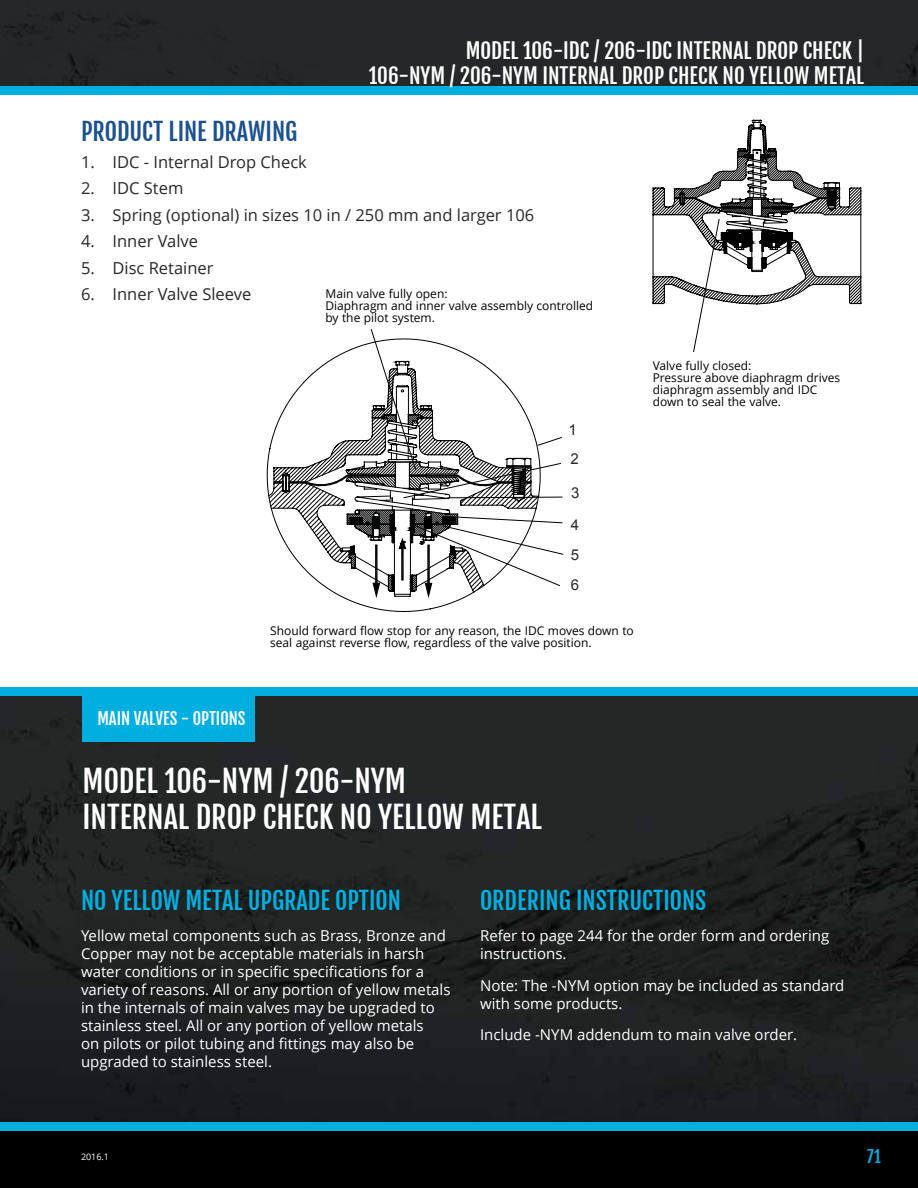
<style>
.page{position:relative;width:918px;height:1188px;background:#fff}
.page>*{position:absolute;margin:0;border:0;box-sizing:border-box;transform-origin:0 0}
.t1{font:30px/36px "Fjalla One";color:#fff}
.t2{font:24px "Fjalla One";color:#00aedf}
.t3{font:24px "Fjalla One";color:#1d508e}
.t4{font:21px/25.2px "Fjalla One";color:#fff;text-align:right}
.t5{font:16.5px "Open Sans";color:#292829}
.t6{font:16.5px "Fjalla One";color:#fff}
.t7{font:16.5px "Fjalla One";color:#00aedf}
.t8{font:15px/18px "Open Sans";color:#fff}
.t9{font:15px/30px "Arial";color:#292829}
.t10{font:12px/12px "Open Sans";color:#000}
.t11{font:9px "Open Sans";color:#fff}
</style>
<div class="page">
<div style="left:0;top:1126px;width:918px;height:62px;background:#000"></div>
<div style="left:0;top:1122px;width:918px;height:9px;background:#00aedf"></div>
<div style="left:0;top:0;width:918px;height:86px;background:#242829"></div>
<div style="left:0;top:86px;width:918px;height:9px;background:#00aedf"></div>
<img style="left:0;top:696px;width:918px;height:426px">
<div style="left:0;top:687px;width:918px;height:9px;background:#00aedf"></div>
<svg style="left:652px;top:120px;width:209px;height:232px"></svg>
<svg style="left:268px;top:329px;width:296px;height:268px"></svg>
<div style="left:83px;top:687px;width:172px;height:55px;background:#00aedf"></div>
<h3 class="t4" style="left:369px;top:38px;width:497px">MODEL 106-IDC / 206-IDC INTERNAL DROP CHECK |<br>106-NYM / 206-NYM INTERNAL DROP CHECK NO YELLOW METAL</h3>
<h2 class="t3" style="left:81px;top:117px;width:218px">PRODUCT LINE DRAWING</h2>
<p class="t5" style="left:81px;top:150px;width:227px">1. IDC - Internal Drop Check</p>
<p class="t5" style="left:81px;top:177px;width:104px">2. IDC Stem</p>
<p class="t5" style="left:81px;top:204px;width:455px">3. Spring (optional) in sizes 10 in / 250 mm and larger 106</p>
<p class="t5" style="left:81px;top:230px;width:118px">4. Inner Valve</p>
<p class="t5" style="left:81px;top:257px;width:134px">5. Disc Retainer</p>
<p class="t5" style="left:81px;top:283px;width:172px">6. Inner Valve Sleeve</p>
<p class="t10" style="left:325px;top:287px;width:269px">Main valve fully open:<br>Diaphragm and inner valve assembly controlled by the pilot system.</p>
<p class="t9" style="left:569px;top:414px;width:12px">1<br>2</p>
<p class="t9" style="left:571px;top:477px;width:10px;line-height:32.2px">3<br>4</p>
<p class="t9" style="left:571px;top:540px;width:10px">5<br>6</p>
<p class="t10" style="left:270px;top:624px;width:365px">Should forward flow stop for any reason, the IDC moves down to seal against reverse flow, regardless of the valve position.</p>
<p class="t10" style="left:653px;top:359px;width:189px">Valve fully closed:<br>Pressure above diaphragm drives diaphragm assembly and IDC down to seal the valve.</p>
<p class="t6" style="left:97px;top:708px;width:150px">MAIN VALVES - OPTIONS</p>
<h1 class="t1" style="left:83px;top:763px;width:461px">MODEL 106-NYM / 206-NYM<br>INTERNAL DROP CHECK NO YELLOW METAL</h1>
<h2 class="t2" style="left:81px;top:886px;width:322px">NO YELLOW METAL UPGRADE OPTION</h2>
<p class="t8" style="left:81px;top:927px;width:371px">Yellow metal components such as Brass, Bronze and Copper may not be acceptable materials in harsh water conditions or in specific specifications for a variety of reasons. All or any portion of yellow metals in the internals of main valves may be upgraded to stainless steel. All or any portion of yellow metals<br>on pilots or pilot tubing and fittings may also be upgraded to stainless steel.</p>
<h2 class="t2" style="left:480px;top:886px;width:228px">ORDERING INSTRUCTIONS</h2>
<p class="t8" style="left:480px;top:927px;width:351px">Refer to page 244 for the order form and ordering instructions.</p>
<p class="t8" style="left:480px;top:976px;width:366px">Note: The -NYM option may be included as standard with some products.</p>
<p class="t8" style="left:480px;top:1026px;width:319px">Include -NYM addendum to main valve order.</p>
<p class="t11" style="left:81px;top:1150px;width:30px">2016.1</p>
<p class="t7" style="left:867px;top:1146px;width:15px">71</p>
</div>
